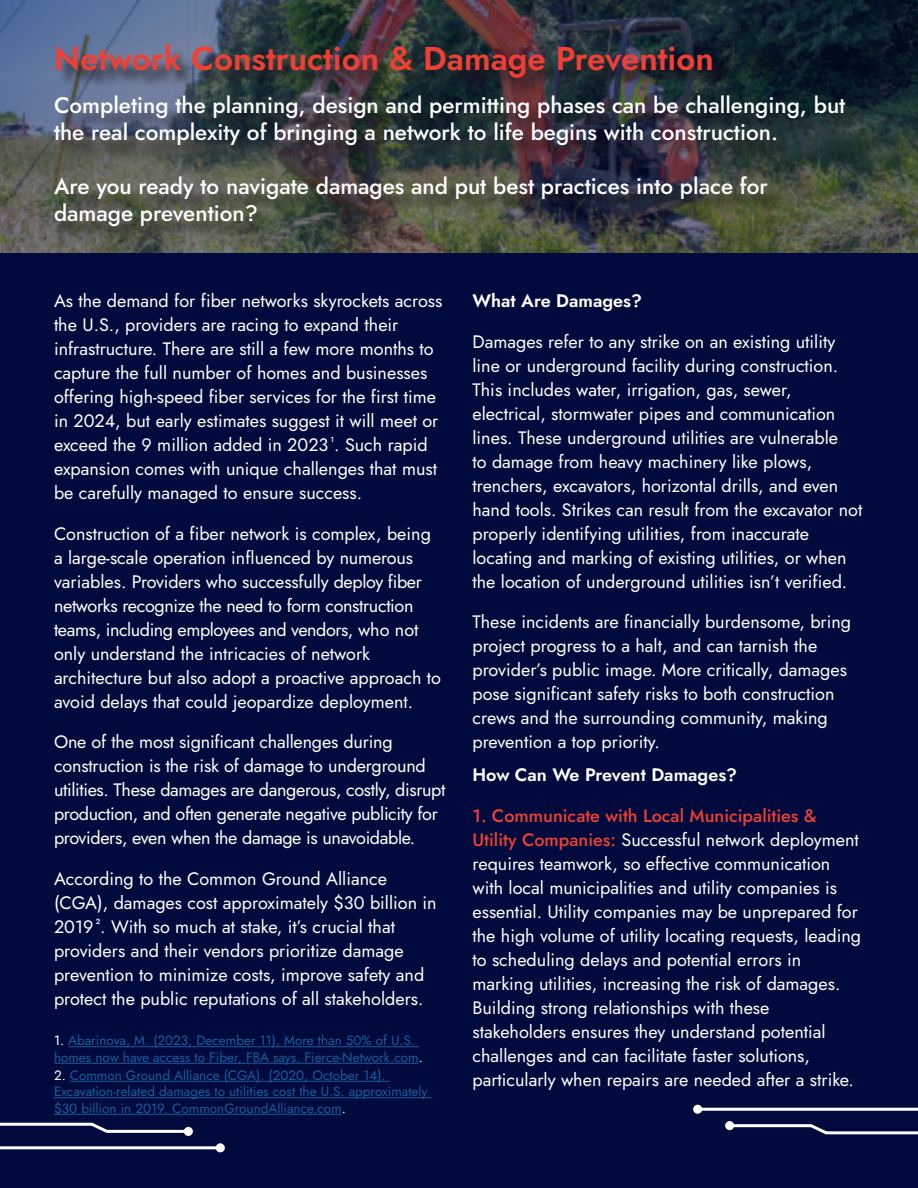
<style>
.page{position:relative;width:918px;height:1188px;background:#000a3c}
.page>*{position:absolute;margin:0;border:0;box-sizing:border-box;transform-origin:0 0}
.t1{font:600 33px "Jost";color:#f03f34}
.t2{font:500 22.5px/27px "Jost";color:#fff}
.t3{font:18px/24px "Jost";color:#fff}
.t4{font:18px/24px "Jost";letter-spacing:-.02em;color:#fff}
.t5{font:600 18px "Jost";color:#fff}
.t6{font:500 18px "Jost";color:#f03f34}
.t7{font:13.5px/16.5px "Jost";color:#175d9e}
.t8{font:500 7.5px "Jost";color:#fff}
.s1{color:#fff}
.s2{font-weight:500;color:#f03f34}
</style>
<div class="page">
<img style="left:0;top:0;width:918px;height:253px">
<div style="left:57px;top:47px;width:806px;height:198px;background:#231f20;opacity:.75"></div>
<hr style="left:68px;top:1046px;width:351px;height:1px;background:#175d9e">
<hr style="left:54px;top:1063px;width:365px;height:1px;background:#175d9e">
<hr style="left:70px;top:1081px;width:320px;height:1px;background:#175d9e">
<hr style="left:54px;top:1097px;width:378px;height:1px;background:#175d9e">
<hr style="left:54px;top:1114px;width:288px;height:1px;background:#175d9e">
<hr style="left:0;top:1146px;width:220px;height:3px;background:#fff">
<hr style="left:0;top:1123px;width:92px;height:3px;background:#fff">
<hr style="left:106px;top:1130px;width:82px;height:3px;background:#fff">
<svg style="left:88px;top:1122px;width:23px;height:11px"></svg>
<div style="left:184px;top:1127px;width:9px;height:9px;background:#fff;border-radius:50%"></div>
<div style="left:216px;top:1143px;width:9px;height:9px;background:#fff;border-radius:50%"></div>
<hr style="left:698px;top:1108px;width:220px;height:3px;background:#fff">
<hr style="left:826px;top:1131px;width:92px;height:3px;background:#fff">
<hr style="left:730px;top:1124px;width:82px;height:3px;background:#fff">
<svg style="left:807px;top:1124px;width:23px;height:11px"></svg>
<div style="left:725px;top:1121px;width:9px;height:9px;background:#fff;border-radius:50%"></div>
<div style="left:693px;top:1105px;width:9px;height:9px;background:#fff;border-radius:50%"></div>
<p class="t1" style="left:54px;top:36px;width:661px">Network Construction &amp; Damage Prevention</p>
<p class="t2" style="left:54px;top:92px;width:793px">Completing the planning, design and permitting phases can be challenging, but the real complexity of bringing a network to life begins with construction.</p>
<p class="t2" style="left:54px;top:173px;width:715px">Are you ready to navigate damages and put best practices into place for</p>
<p class="t2" style="left:54px;top:200px;width:205px">damage prevention?</p>
<p class="t3" style="left:54px;top:289px;width:390px">As the demand for fiber networks skyrockets across the U.S., providers are racing to expand their infrastructure. There are still a few more months to capture the full number of homes and businesses offering high-speed fiber services for the first time in 2024, but early estimates suggest it will meet or exceed the 9 million added in 2023 . Such rapid</p>
<p class="t8" style="left:331px;top:435px;width:5px">1</p>
<p class="t3" style="left:54px;top:457px;width:385px">expansion comes with unique challenges that must be carefully managed to ensure success.</p>
<p class="t3" style="left:54px;top:522px;width:378px">Construction of a fiber network is complex, being a large-scale operation influenced by numerous variables. Providers who successfully deploy fiber networks recognize the need to form construction teams, including employees and vendors, who not only understand the intricacies of network</p>
<p class="t3" style="left:54px;top:666px;width:389px">architecture but also adopt a proactive approach to avoid delays that could jeopardize deployment.</p>
<p class="t3" style="left:54px;top:730px;width:340px">One of the most significant challenges during</p>
<p class="t4" style="left:54px;top:754px;width:393px">construction is the risk of damage to underground utilities. These damages are dangerous, costly, disrupt</p>
<p class="t4" style="left:54px;top:802px;width:385px">production, and often generate negative publicity for providers, even when the damage is unavoidable.</p>
<p class="t3" style="left:54px;top:867px;width:384px">According to the Common Ground Alliance (CGA), damages cost approximately $30 billion in<br>2019 . With so much at stake, it’s crucial that</p>
<p class="t8" style="left:96px;top:916px;width:6px">2</p>
<p class="t3" style="left:54px;top:939px;width:372px">providers and their vendors prioritize damage prevention to minimize costs, improve safety and protect the public reputations of all stakeholders.</p>
<p class="t7" style="left:54px;top:1033px;width:370px"><span class="s1">1.</span> Abarinova, M. (2023, December 11). More than 50% of U.S. homes now have access to Fiber, FBA says. Fierce-Network.com<span class="s1">.</span></p>
<p class="t7" style="left:54px;top:1067px;width:333px"><span class="s1">2.</span> Common Ground Alliance (CGA). (2020, October 14).</p>
<p class="t7" style="left:54px;top:1084px;width:375px">Excavation-related damages to utilities cost the U.S. approximately $30 billion in 2019. CommonGroundAlliance.com<span class="s1">.</span></p>
<p class="t5" style="left:472px;top:289px;width:171px">What Are Damages?</p>
<p class="t3" style="left:472px;top:330px;width:367px">Damages refer to any strike on an existing utility line or underground facility during construction.<br>This includes water, irrigation, gas, sewer,</p>
<p class="t3" style="left:472px;top:402px;width:391px">electrical, stormwater pipes and communication lines. These underground utilities are vulnerable<br>to damage from heavy machinery like plows, trenchers, excavators, horizontal drills, and even hand tools. Strikes can result from the excavator not properly identifying utilities, from inaccurate</p>
<p class="t3" style="left:472px;top:546px;width:376px">locating and marking of existing utilities, or when the location of underground utilities isn’t verified.</p>
<p class="t3" style="left:472px;top:610px;width:380px">These incidents are financially burdensome, bring project progress to a halt, and can tarnish the</p>
<p class="t3" style="left:472px;top:658px;width:376px">provider’s public image. More critically, damages pose significant safety risks to both construction crews and the surrounding community, making prevention a top priority.</p>
<p class="t5" style="left:472px;top:763px;width:266px">How Can We Prevent Damages?</p>
<p class="t6" style="left:472px;top:803px;width:346px">1. Communicate with Local Municipalities &amp;</p>
<p class="t3" style="left:472px;top:828px;width:390px"><span class="s2">Utility Companies:</span> Successful network deployment requires teamwork, so effective communication with local municipalities and utility companies is essential. Utility companies may be unprepared for the high volume of utility locating requests, leading to scheduling delays and potential errors in</p>
<p class="t3" style="left:472px;top:972px;width:369px">marking utilities, increasing the risk of damages.<br>Building strong relationships with these</p>
<p class="t3" style="left:472px;top:1020px;width:355px">stakeholders ensures they understand potential challenges and can facilitate faster solutions,</p>
<p class="t3" style="left:472px;top:1068px;width:383px">particularly when repairs are needed after a strike.</p>
</div>
